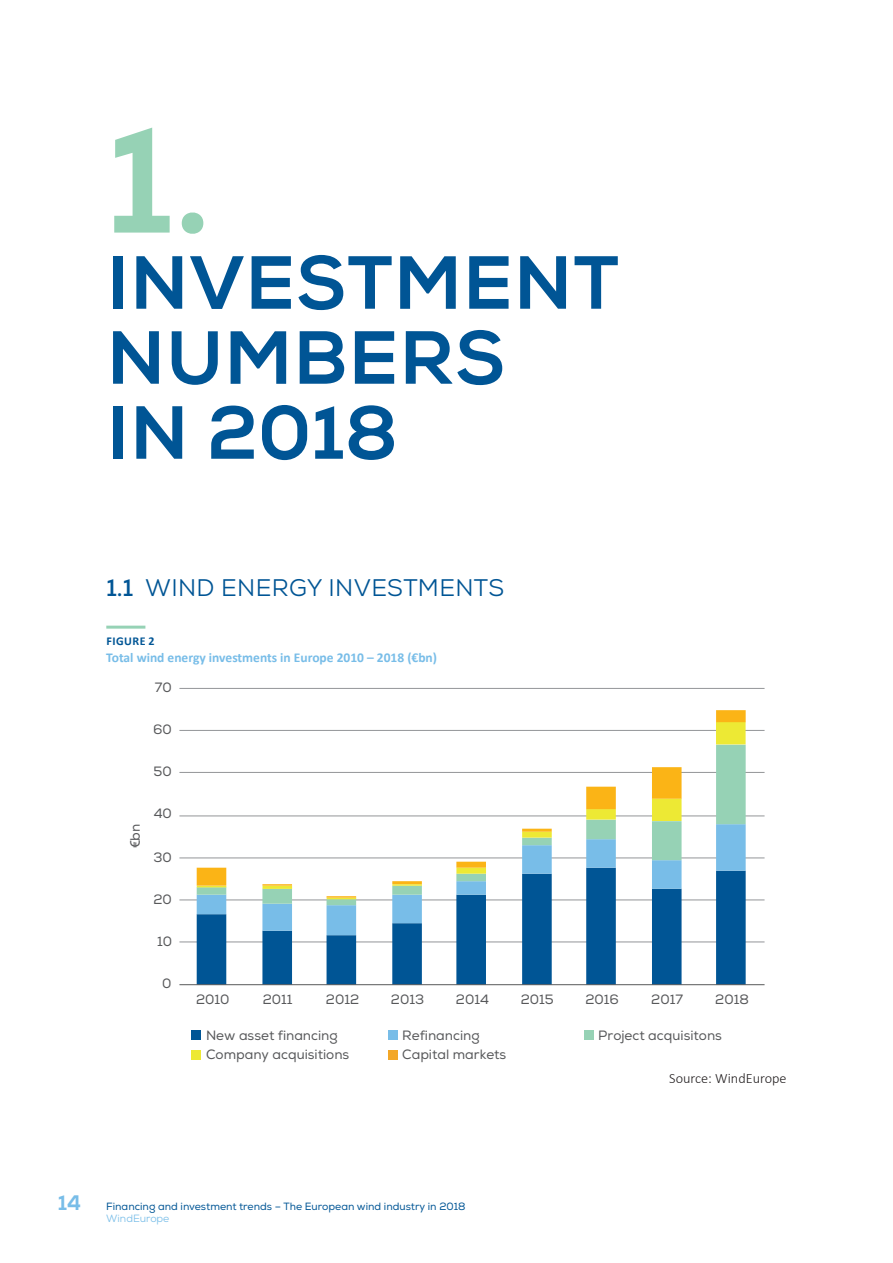
<style>
.page{position:relative;width:893px;height:1263px;background:#fff}
.page>*{position:absolute;margin:0;border:0;box-sizing:border-box;transform-origin:0 0}
.t1{font:150px "Nexa X Bold";color:#96d2b5}
.WE_-_Chapter_title{font:75px/75px "Nexa X Bold";letter-spacing:.015em;color:#005595}
.t2{font:24px "Nexa";letter-spacing:.015em;color:#005595}
.WE_-_Figure_source{font:300 14.25px "Calibri";color:#231f20}
.t3{font:13.5px "Nexa";color:#57585a}
.WE_-_Figure_descript{font:700 13.5px "Calibri";color:#78bde8}
.WE_-_Figure_number{font:700 12px "Calibri";letter-spacing:.04em;color:#005595}
.t4{font:10.5px/12.6px "Nexa";color:#005595}
.s1{font-weight:700}
.s2{font-family:"Nexa X Bold";font-size:21px;color:#78bde8}
.s3{color:#78bde8}
</style>
<div class="page">
<hr style="left:106px;top:626px;width:39px;height:3px;background:#96d2b5">
<div style="left:192px;top:1030px;width:9px;height:10px;background:#005595"></div>
<div style="left:388px;top:1030px;width:9px;height:10px;background:#78bde8"></div>
<div style="left:584px;top:1030px;width:10px;height:10px;background:#96d2b5"></div>
<div style="left:192px;top:1050px;width:9px;height:9px;background:#ede934"></div>
<div style="left:388px;top:1050px;width:9px;height:9px;background:#f3a727"></div>
<hr style="left:179px;top:942px;width:586px;height:1px;background:#939598">
<hr style="left:179px;top:900px;width:586px;height:1px;background:#939598">
<hr style="left:179px;top:858px;width:586px;height:1px;background:#939598">
<hr style="left:179px;top:816px;width:586px;height:1px;background:#939598">
<hr style="left:179px;top:772px;width:586px;height:1px;background:#939598">
<hr style="left:179px;top:730px;width:586px;height:1px;background:#939598">
<hr style="left:179px;top:688px;width:586px;height:1px;background:#939598">
<svg style="left:197px;top:935px;width:549px;height:49px"></svg>
<svg style="left:197px;top:905px;width:549px;height:30px"></svg>
<svg style="left:197px;top:899px;width:549px;height:6px"></svg>
<svg style="left:197px;top:710px;width:549px;height:188px"></svg>
<hr style="left:179px;top:984px;width:586px;height:1px;background:#57585a">
<p class="t1" style="left:106px;top:89px;width:107px">1.</p>
<p class="WE_-_Chapter_title" style="left:107px;top:246px;width:514px">INVESTMENT<br>NUMBERS</p>
<p class="WE_-_Chapter_title" style="left:107px;top:396px;width:292px">IN 2018</p>
<p class="t2" style="left:106px;top:572px;width:399px"><span class="s1">1.1</span> WIND ENERGY INVESTMENTS</p>
<p class="WE_-_Figure_number" style="left:107px;top:633px;width:50px">FIGURE 2</p>
<p class="WE_-_Figure_descript" style="left:106px;top:648px;width:332px">Total wind energy investments in Europe 2010 – 2018 (€bn)</p>
<p class="t3" style="left:155px;top:679px;width:18px">70</p>
<p class="t3" style="left:153px;top:721px;width:20px">60</p>
<p class="t3" style="left:154px;top:763px;width:20px">50</p>
<p class="t3" style="left:127px;top:848px;width:26px;rotate:-90deg">€bn</p>
<p class="t3" style="left:154px;top:805px;width:20px">40</p>
<p class="t3" style="left:154px;top:849px;width:20px">30</p>
<p class="t3" style="left:153px;top:891px;width:20px">20</p>
<p class="t3" style="left:157px;top:933px;width:17px">10</p>
<p class="t3" style="left:162px;top:975px;width:11px">0</p>
<p class="t3" style="left:196px;top:991px;width:35px">2010</p>
<p class="t3" style="left:263px;top:991px;width:31px">2011</p>
<p class="t3" style="left:326px;top:991px;width:35px">2012</p>
<p class="t3" style="left:391px;top:991px;width:35px">2013</p>
<p class="t3" style="left:456px;top:991px;width:35px">2014</p>
<p class="t3" style="left:521px;top:991px;width:35px">2015</p>
<p class="t3" style="left:585px;top:991px;width:35px">2016</p>
<p class="t3" style="left:651px;top:991px;width:33px">2017</p>
<p class="t3" style="left:715px;top:991px;width:35px">2018</p>
<p class="t3" style="left:206px;top:1027px;width:133px">New asset financing</p>
<p class="t3" style="left:402px;top:1027px;width:79px">Refinancing</p>
<p class="t3" style="left:598px;top:1027px;width:125px">Project acquisitons</p>
<p class="t3" style="left:206px;top:1047px;width:145px">Company acquisitions</p>
<p class="t3" style="left:402px;top:1047px;width:106px">Capital markets</p>
<p class="WE_-_Figure_source" style="left:669px;top:1069px;width:119px">Source: WindEurope</p>
<p class="t4" style="left:106px;top:1200px;width:361px;text-indent:-48px"><span class="s2">14</span> Financing and investment trends – The European wind industry in 2018<br><span class="s3">WindEurope</span></p>
</div>
